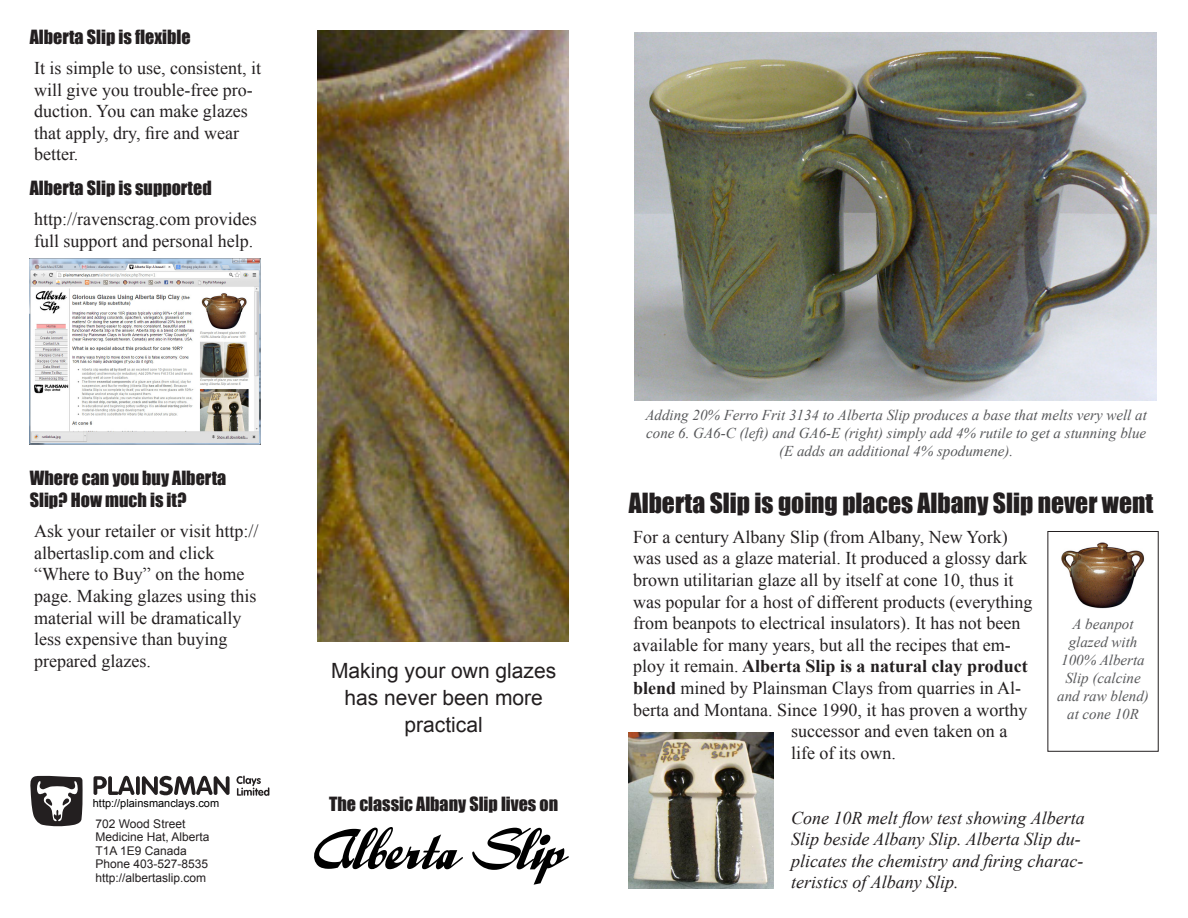
<style>
.page{position:relative;width:1188px;height:918px;background:#fff}
.page>*{position:absolute;margin:0;border:0;box-sizing:border-box;transform-origin:0 0}
.Title_bigger{font:25.5px "Impact";color:#231f20}
.t1{font:21px/27px "Arial";color:#231f20;text-align:center}
.t2{font:18px/21.6px "Times New Roman";color:#231f20}
.t3{font:italic 18px/21.6px "Times New Roman";color:#231f20}
.t4{font:18px/21.6px "Impact";color:#231f20}
.t5{font:700 18px "Times New Roman";color:#231f20}
.PhotoCaption{font:italic 15px/18px "Times New Roman";color:#57585a;text-align:center}
.t6{font:12px "Arial";color:#231f20}
.t7{font:11.1px "Arial";color:#000}
.s1{font-weight:400}
.s2{font-weight:700}
</style>
<div class="page">
<img style="left:30px;top:259px;width:230px;height:185px">
<img style="left:629px;top:733px;width:145px;height:156px">
<img style="left:1061px;top:542px;width:84px;height:67px">
<img style="left:318px;top:30px;width:251px;height:611px">
<svg style="left:30px;top:776px;width:53px;height:51px"></svg>
<svg style="left:94px;top:776px;width:40px;height:19px"></svg>
<svg style="left:136px;top:776px;width:4px;height:19px"></svg>
<svg style="left:142px;top:776px;width:88px;height:19px"></svg>
<svg style="left:237px;top:776px;width:32px;height:20px"></svg>
<img style="left:634px;top:32px;width:522px;height:369px">
<svg style="left:314px;top:827px;width:149px;height:42px"></svg>
<svg style="left:472px;top:828px;width:97px;height:57px"></svg>
<p class="t4" style="left:30px;top:26px;width:162px">Alberta Slip is flexible</p>
<p class="t2" style="left:34px;top:57px;width:229px">It is simple to use, consistent, it will give you trouble-free pro&shy;duction. You can make glazes that apply, dry, fire and wear better.</p>
<p class="t4" style="left:30px;top:177px;width:183px">Alberta Slip is supported</p>
<p class="t2" style="left:34px;top:208px;width:224px">http://ravenscrag.com provides full support and personal help.</p>
<p class="t4" style="left:30px;top:467px;width:198px">Where can you buy Alberta<br>Slip? How much is it?</p>
<p class="t2" style="left:34px;top:520px;width:226px">Ask your retailer or visit http:// albertaslip.com and click “Where to Buy” on the home page. Making glazes using this material will be dramatically less expensive than buying prepared glazes.</p>
<p class="t7" style="left:93px;top:796px;width:128px">http://plainsmanclays.com</p>
<p class="t6" style="left:96px;top:816px;width:91px">702 Wood Street</p>
<p class="t6" style="left:96px;top:829px;width:116px">Medicine Hat, Alberta</p>
<p class="t6" style="left:96px;top:843px;width:93px">T1A 1E9 Canada</p>
<p class="t6" style="left:96px;top:856px;width:114px">Phone 403-527-8535</p>
<p class="t6" style="left:96px;top:870px;width:112px">http://albertaslip.com</p>
<p class="t1" style="left:331px;top:658px;width:227px">Making your own glazes has never been more practical</p>
<p class="t4" style="left:329px;top:793px;width:230px">The classic Albany Slip lives on</p>
<p class="PhotoCaption" style="left:645px;top:405px;width:503px">Adding 20% Ferro Frit 3134 to Alberta Slip produces a base that melts very well at cone 6. GA6-C (left) and GA6-E (right) simply add 4% rutile to get a stunning blue (E adds an additional 4% spodumene).</p>
<p class="Title_bigger" style="left:629px;top:483px;width:526px">Alberta Slip is going places Albany Slip never went</p>
<p class="t2" style="left:633px;top:526px;width:376px">For a century Albany Slip (from Albany, New York)</p>
<p class="t2" style="left:633px;top:547px;width:396px">was used as a glaze material. It produced a glossy dark</p>
<p class="t2" style="left:633px;top:569px;width:382px">brown utilitarian glaze all by itself at cone 10, thus it</p>
<p class="t2" style="left:633px;top:590px;width:401px">was popular for a host of different products (everything</p>
<p class="t2" style="left:633px;top:612px;width:389px">from beanpots to electrical insulators). It has not been</p>
<p class="t2" style="left:633px;top:634px;width:379px">available for many years, but all the recipes that em-</p>
<p class="t5" style="left:633px;top:654px;width:396px"><span class="s1">ploy it remain.</span> Alberta Slip is a natural clay product</p>
<p class="t2" style="left:633px;top:677px;width:389px"><span class="s2">blend</span> mined by Plainsman Clays from quarries in Al-</p>
<p class="t2" style="left:633px;top:698px;width:396px">berta and Montana. Since 1990, it has proven a worthy</p>
<p class="t2" style="left:791px;top:720px;width:218px">successor and even taken on a</p>
<p class="t2" style="left:791px;top:742px;width:106px">life of its own.</p>
<p class="PhotoCaption" style="left:1057px;top:615px;width:93px">A beanpot glazed with<br>100% Alberta<br>Slip (calcine and raw blend) at cone 10R</p>
<p class="t3" style="left:791px;top:806px;width:295px">Cone 10R melt flow test showing Alberta Slip beside Albany Slip. Alberta Slip du&shy;plicates the chemistry and firing charac&shy;teristics of Albany Slip.</p>
</div>
